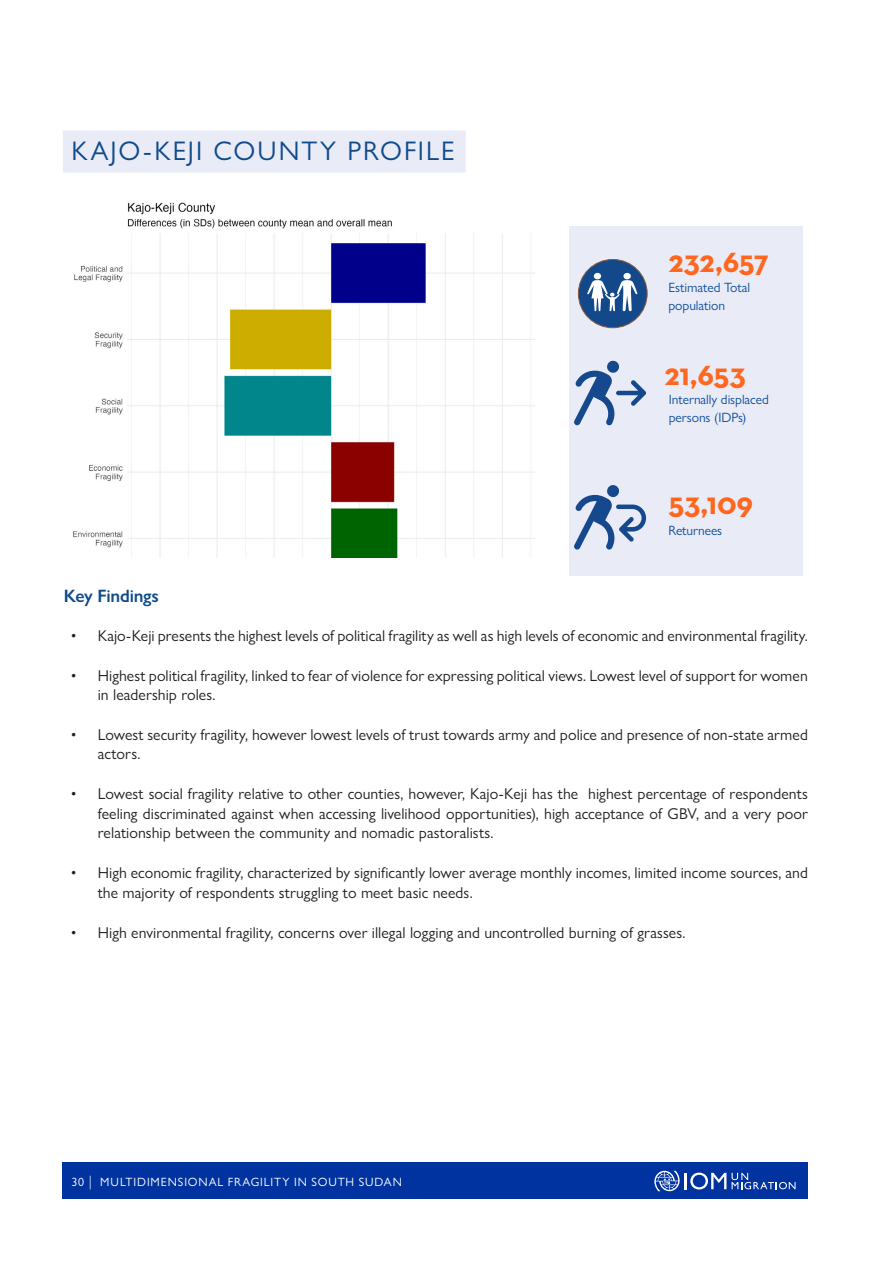
<style>
.page{position:relative;width:893px;height:1263px;background:#fff}
.page>*{position:absolute;margin:0;border:0;box-sizing:border-box;transform-origin:0 0}
.t1{font:700 31.5px "Neutra Text";letter-spacing:-.005em;color:#ff671f}
.t2{font:27px "Gill Sans Nova";letter-spacing:.075em;color:#0f4b8b}
.texte{font:600 18px "Gill Sans Nova";letter-spacing:-.01em;color:#0f4b8b}
.t3{font:15.75px/19.5px "Gill Sans Nova";letter-spacing:.005em;color:#231f20}
.t4{font:13.5px "Gill Sans Nova";letter-spacing:-.005em;color:#114f9b}
.t5{font:12px "Gill Sans Nova";letter-spacing:.075em;color:#fff}
.s1{font-weight:300;font-size:15px}
</style>
<div class="page">
<div style="left:63px;top:1162px;width:745px;height:37px;background:#0033a0"></div>
<svg style="left:732px;top:1173px;width:63px;height:16px"></svg>
<svg style="left:654px;top:1171px;width:72px;height:20px"></svg>
<div style="left:63px;top:130px;width:403px;height:42px;background:#e9ebf6"></div>
<img style="left:73px;top:202px;width:462px;height:356px">
<div style="left:569px;top:227px;width:234px;height:349px;background:#e9ebf6"></div>
<svg style="left:574px;top:360px;width:72px;height:65px"></svg>
<svg style="left:574px;top:485px;width:72px;height:65px"></svg>
<div style="left:578px;top:259px;width:69px;height:69px;background:#13498b;border-radius:50%"></div>
<div style="left:578px;top:259px;width:70px;height:69px;border:1px solid #8a5d3b;border-radius:50%"></div>
<svg style="left:587px;top:273px;width:50px;height:38px"></svg>
<p class="t2" style="left:71px;top:135px;width:385px">KAJO-KEJI COUNTY PROFILE</p>
<p class="t1" style="left:668px;top:242px;width:102px">232,657</p>
<p class="t4" style="left:668px;top:279px;width:83px">Estimated Total</p>
<p class="t4" style="left:668px;top:297px;width:58px">population</p>
<p class="t1" style="left:665px;top:354px;width:83px">21,653</p>
<p class="t4" style="left:669px;top:392px;width:102px">Internally displaced</p>
<p class="t4" style="left:669px;top:410px;width:79px">persons (IDPs)</p>
<p class="t1" style="left:668px;top:484px;width:86px">53,109</p>
<p class="t4" style="left:668px;top:522px;width:55px">Returnees</p>
<p class="texte" style="left:64px;top:584px;width:97px">Key Findings</p>
<p class="t3" style="left:71px;top:625px;width:739px">• Kajo-Keji presents the highest levels of political fragility as well as high levels of economic and environmental fragility.</p>
<p class="t3" style="left:98px;top:665px;width:712px;text-indent:-27px">• Highest political fragility, linked to fear of violence for expressing political views. Lowest level of support for women in leadership roles.</p>
<p class="t3" style="left:98px;top:725px;width:712px;text-indent:-27px">• Lowest security fragility, however lowest levels of trust towards army and police and presence of non-state armed actors.</p>
<p class="t3" style="left:98px;top:784px;width:712px;text-align:justify;text-indent:-27px">• Lowest social fragility relative to other counties, however, Kajo-Keji has the highest percentage of respondents feeling discriminated against when accessing livelihood opportunities), high acceptance of GBV, and a very poor relationship between the community and nomadic pastoralists.</p>
<p class="t3" style="left:98px;top:863px;width:712px;text-indent:-27px">• High economic fragility, characterized by significantly lower average monthly incomes, limited income sources, and the majority of respondents struggling to meet basic needs.</p>
<p class="t3" style="left:71px;top:922px;width:616px">• High environmental fragility, concerns over illegal logging and uncontrolled burning of grasses.</p>
<p class="t5" style="left:71px;top:1175px;width:332px">30 <span class="s1">|</span> MULTIDIMENSIONAL FRAGILITY IN SOUTH SUDAN</p>
</div>
